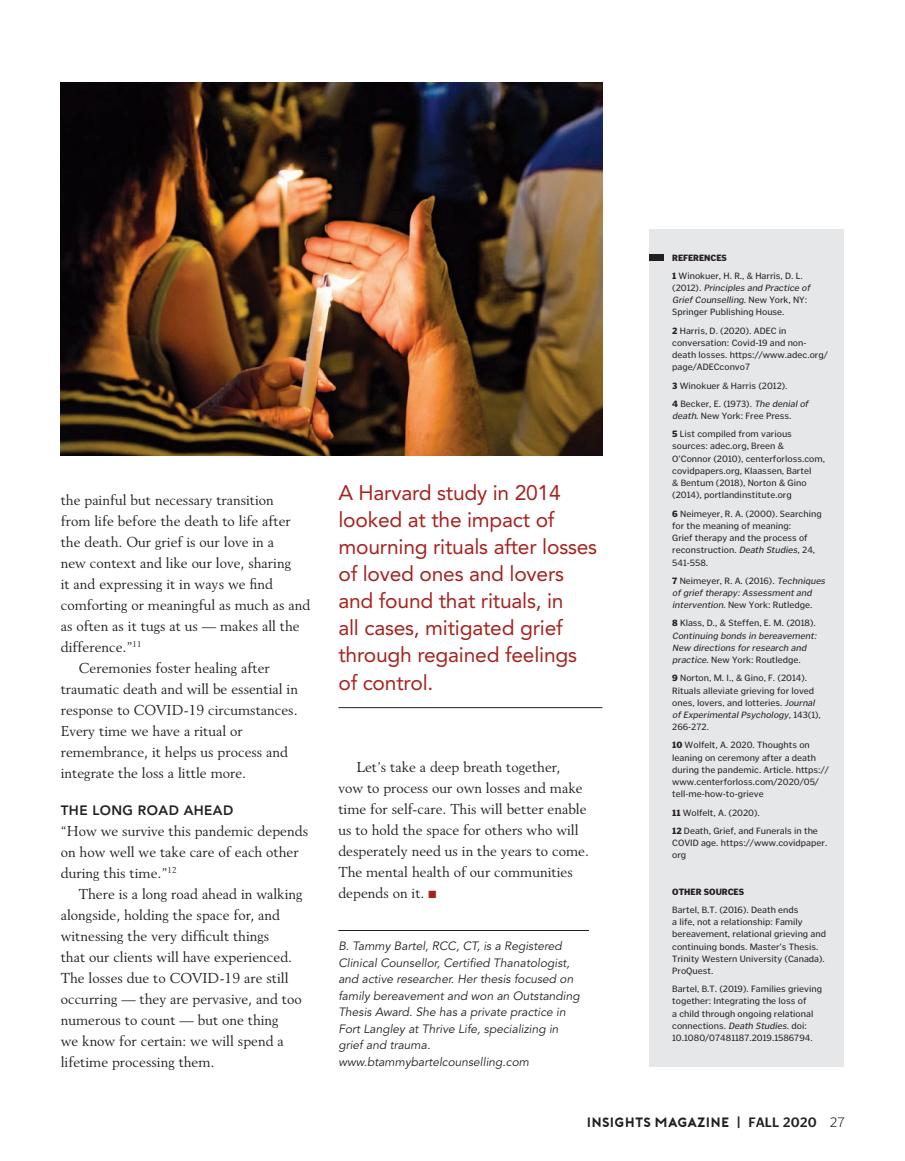
<style>
.page{position:relative;width:905px;height:1161px;background:#fff}
.page>*{position:absolute;margin:0;border:0;box-sizing:border-box;transform-origin:0 0}
.t1{font:21px/27px "Avenir";letter-spacing:-.01em;color:#a52420}
.t2{font:14.25px/21px "Revival 565 BT";color:#231f20}
.t3{font:13.5px "Porter Bold DEMO";color:#231f20}
.t4{font:800 13.5px "Avenir";letter-spacing:.03em;color:#231f20}
.t5{font:italic 12px/16.5px "Avenir";color:#231f20}
.t6{font:9px/12.1px "Poynter Text Sans";color:#231f20}
.t7{font:italic 9px/12.3px "Poynter Text Sans";color:#231f20}
.t8{font:900 9px "Poynter Text Sans";color:#231f20}
.s1{color:#a52420}
.s2{font-weight:900}
.s3{font-style:italic}
.s4{font-weight:900;font-style:normal}
.s5{font-style:normal}
.s6{font-family:"Poynter Text Sans";font-weight:700}
.s7{font-family:"Poynter Text Sans";font-weight:300}
</style>
<div class="page">
<hr style="left:338px;top:930px;width:251px;height:1px;background:#231f20">
<div style="left:649px;top:229px;width:195px;height:837px;background:#e6e7e9"></div>
<div style="left:649px;top:254px;width:14px;height:7px;background:#231f20"></div>
<img style="left:61px;top:82px;width:541px;height:374px">
<hr style="left:338px;top:707px;width:264px;height:1px;background:#231f20">
<h2 class="t2" style="left:61px;top:489px;width:215px">the painful but necessary transition</h2>
<h2 class="t2" style="left:61px;top:510px;width:231px">from life before the death to life after</h2>
<h2 class="t2" style="left:61px;top:531px;width:215px">the death. Our grief is our love in a</h2>
<h2 class="t2" style="left:61px;top:552px;width:232px">new context and like our love, sharing</h2>
<h2 class="t2" style="left:61px;top:573px;width:214px">it and expressing it in ways we find</h2>
<h2 class="t2" style="left:61px;top:594px;width:251px">comforting or meaningful as much as and</h2>
<h2 class="t2" style="left:61px;top:615px;width:240px">as often as it tugs at us — makes all the</h2>
<h2 class="t2" style="left:61px;top:636px;width:82px">difference.”<sup>11</sup></h2>
<h2 class="t2" style="left:79px;top:657px;width:192px">Ceremonies foster healing after</h2>
<h2 class="t2" style="left:61px;top:678px;width:239px">traumatic death and will be essential in</h2>
<h2 class="t2" style="left:61px;top:699px;width:238px">response to COVID-19 circumstances.</h2>
<h2 class="t2" style="left:61px;top:720px;width:184px">Every time we have a ritual or</h2>
<h2 class="t2" style="left:61px;top:741px;width:229px">remembrance, it helps us process and</h2>
<h2 class="t2" style="left:61px;top:762px;width:187px">integrate the loss a little more.</h2>
<h3 class="t4" style="left:61px;top:803px;width:174px">THE LONG ROAD AHEAD</h3>
<h2 class="t2" style="left:61px;top:821px;width:249px">“How we survive this pandemic depends on how well we take care of each other during this time.”<sup>12</sup></h2>
<p class="t2" style="left:61px;top:884px;width:243px;text-indent:18px">There is a long road ahead in walking alongside, holding the space for, and witnessing the very difficult things<br>that our clients will have experienced.<br>The losses due to COVID-19 are still occurring — they are pervasive, and too numerous to count — but one thing<br>we know for certain: we will spend a lifetime processing them.</p>
<h1 class="t1" style="left:338px;top:480px;width:260px">A Harvard study in 2014 looked at the impact of mourning rituals after losses of loved ones and lovers and found that rituals, in<br>all cases, mitigated grief through regained feelings of control.</h1>
<p class="t2" style="left:338px;top:756px;width:252px;text-indent:18px">Let’s take a deep breath together,<br>vow to process our own losses and make time for self-care. This will better enable us to hold the space for others who will desperately need us in the years to come.<br>The mental health of our communities depends on it. <span class="s1">■</span></p>
<p class="t5" style="left:338px;top:938px;width:243px">B. Tammy Bartel, RCC, CT, is a Registered Clinical Counsellor, Certified Thanatologist, and active researcher. Her thesis focused on family bereavement and won an Outstanding Thesis Award. She has a private practice in Fort Langley at Thrive Life, specializing in grief and trauma. www.btammybartelcounselling.com</p>
<p class="t6" style="left:672px;top:248px;width:132px;line-height:18.3px"><span class="s2">REFERENCES<br>1</span> Winokuer, H. R., &amp; Harris, D. L.</p>
<p class="t6" style="left:672px;top:282px;width:141px">( 2 0 1 2 ) . <span class="s3">Principles and Practice of<br>Grief Counselling</span>. N e w Yo r k , N Y :<br>Springer Publishing House.</p>
<p class="t6" style="left:672px;top:324px;width:157px"><span class="s2">2</span> Harris, D. (2020). ADEC in conversation: Covid-19 and non&shy;death losses. https://www.adec.org/ page/ADECconvo7</p>
<p class="t6" style="left:672px;top:376px;width:139px;line-height:18.1px"><span class="s2">3</span> Winokuer &amp; Harris (2012).<br><span class="s2">4</span> Becker, E. (1973). <span class="s3">The denialof</span></p>
<p class="t6" style="left:672px;top:407px;width:121px;line-height:18.1px"><span class="s3">death</span>. New York: Free Press.<br><span class="s2">5</span> List compiled from various</p>
<p class="t6" style="left:672px;top:440px;width:154px">sources: adec.org, Breen &amp; O’Connor (2010), centerforloss.com, covidpapers.org, Klaassen, Bartel<br>&amp; Bentum (2018), Norton &amp; Gino (2014), portlandinstitute.org</p>
<p class="t6" style="left:672px;top:507px;width:151px"><span class="s2">6</span> Neimeyer, R. A. (2000). Searching for the meaning of meaning:<br>Grief therapy and the process of reconstruction. <span class="s3">Death Studies</span>, 24,<br>541-558.</p>
<p class="t7" style="left:672px;top:574px;width:156px"><span class="s4">7</span> <span class="s5">Neimeyer, R. A. (2016).</span> Techniques of grief therapy:Assessment and intervention<span class="s5">. New York: Rutledge.</span></p>
<p class="t7" style="left:672px;top:617px;width:148px"><span class="s4">8</span> <span class="s5">Klass, D., &amp; Steffen, E. M. (2018).<br></span>Continuing bonds in bereavement:<br>New directions for research and practice<span class="s5">. New York: Routledge.</span></p>
<p class="t6" style="left:672px;top:672px;width:150px"><span class="s2">9</span> Norton, M. I., &amp; Gino, F. (2014).<br>Rituals alleviate grieving for loved ones, lovers, and lotteries. <span class="s3">Journal of ExperimentalPsychology</span>, 1 4 3 ( 1 ) ,<br>266-272.</p>
<p class="t6" style="left:672px;top:739px;width:158px"><span class="s2">10</span> Wolfelt, A. 2020. Thoughts on leaning on ceremony after a death during the pandemic. Article. https:// www.centerforloss.com/2020/05/ tell-me-how-to-grieve</p>
<p class="t6" style="left:672px;top:803px;width:147px;line-height:18.1px"><span class="s2">11</span> Wolfelt, A. (2020).<br><span class="s2">12</span> Death, Grief, and Funerals in the</p>
<p class="t6" style="left:672px;top:837px;width:157px">COVID age. https://www.covidpaper. org</p>
<p class="t8" style="left:672px;top:886px;width:73px">OTHER SOURCES</p>
<p class="t6" style="left:672px;top:904px;width:155px">Bartel, B.T. (2016). Death ends<br>a life, not a relationship: Family bereavement, relational grieving and continuing bonds. Master’s Thesis.<br>Trinity Western University (Canada).<br>ProQuest.</p>
<p class="t6" style="left:672px;top:983px;width:151px">Bartel, B.T. (2019). Families grieving together: Integrating the loss of<br>a child through ongoing relational connections. <span class="s3">Death Studies</span>. doi:<br>10.1080/07481187.2019.1586794.</p>
<h3 class="t3" style="left:587px;top:1115px;width:259px">INSIGHTS MAGAZINE | <span class="s6">FALL 2020</span> <span class="s7">27</span></h3>
</div>
